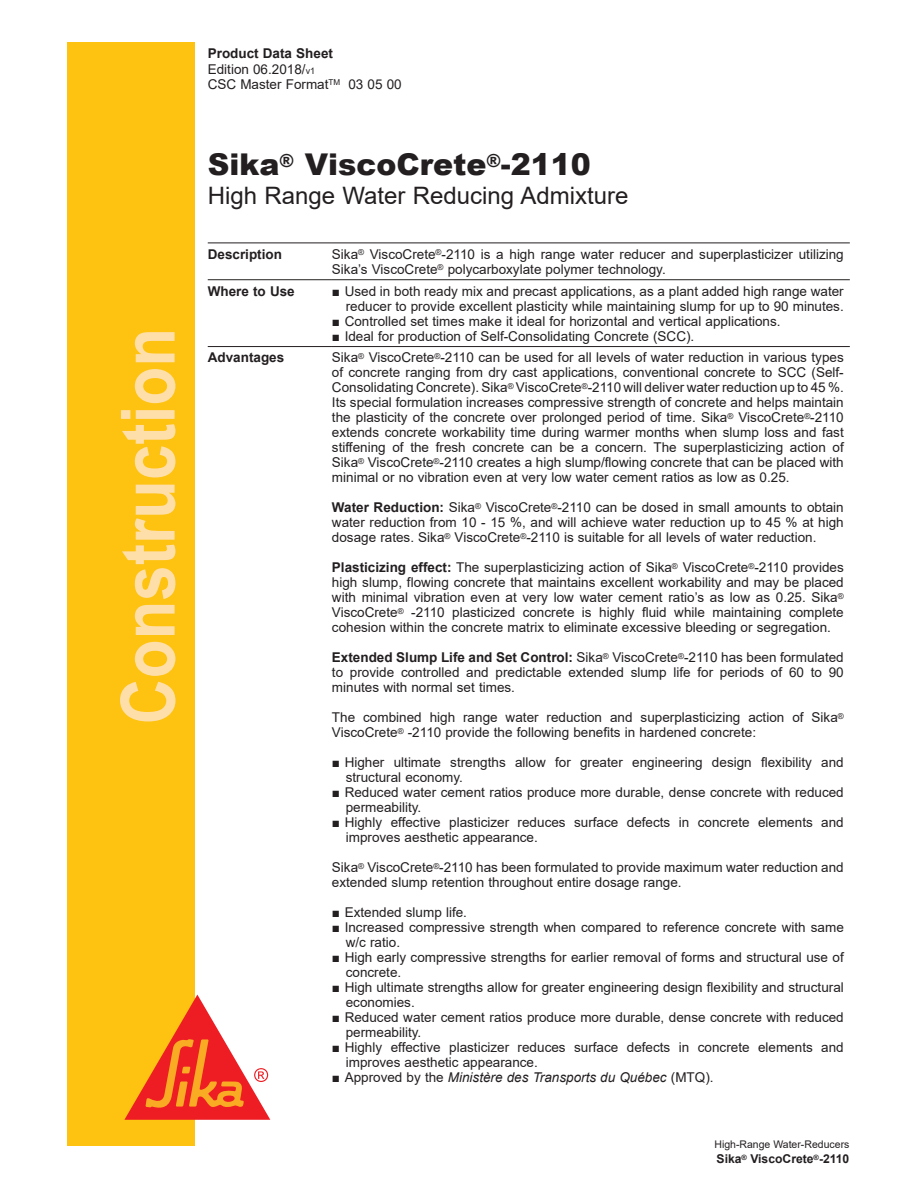
<style>
.page{position:relative;width:918px;height:1188px;background:#fff}
.page>*{position:absolute;margin:0;border:0;box-sizing:border-box;transform-origin:0 0}
.t1{font:700 75px "Arial";color:#fedfaa;scale:.85 1}
.TDS_-_Text{font:900 30px "Arial";color:#231f20}
.TDS_-_Text-2{font:24px "Arial";color:#231f20}
.TDS_-_Text-3{font:13.5px/15px "Arial";color:#231f20;text-align:justify}
.TDS_-_Text_-_Bullet{font:13.5px/15px "Arial";color:#231f20}
.TDS_-_Text_-_Bullet-2{font:italic 13.5px "Arial";color:#231f20}
.TDS_-_Title_Left{font:700 13.5px "Arial";color:#231f20}
.TDS_-_Text-4{font:700 13.5px "Arial";color:#231f20}
.t2{font:700 12.15px "Arial";color:#231f20}
.t3{font:10.5px "Arial";color:#231f20}
.s1{font-size:9px}
.s2{font-weight:700}
.s3{font-style:normal}
</style>
<div class="page">
<div style="left:68px;top:43px;width:127px;height:1103px;background:#fec210"></div>
<svg style="left:124px;top:995px;width:146px;height:125px"></svg>
<hr style="left:208px;top:243px;width:124px;height:1px;background:#231f20">
<hr style="left:332px;top:243px;width:518px;height:1px;background:#231f20">
<hr style="left:208px;top:279px;width:124px;height:1px;background:#231f20">
<hr style="left:332px;top:279px;width:518px;height:1px;background:#231f20">
<hr style="left:208px;top:346px;width:124px;height:1px;background:#231f20">
<hr style="left:332px;top:346px;width:518px;height:1px;background:#231f20">
<h1 class="t1" style="left:95px;top:724px;width:468px;rotate:-90deg">Construction</h1>
<p class="TDS_-_Text-4" style="left:208px;top:44px;width:127px">Product Data Sheet</p>
<p class="TDS_-_Text-3" style="left:208px;top:61px;width:109px">Edition 06.2018/<span class="s1">v1</span></p>
<p class="TDS_-_Text-3" style="left:208px;top:76px;width:196px">CSC Master Format<sup>TM</sup> 03 05 00</p>
<p class="TDS_-_Text" style="left:208px;top:142px;width:385px">Sika<sup>®</sup> ViscoCrete<sup>®</sup>-2110</p>
<p class="TDS_-_Text-2" style="left:208px;top:179px;width:422px">High Range Water Reducing Admixture</p>
<p class="TDS_-_Title_Left" style="left:208px;top:244px;width:76px">Description</p>
<p class="TDS_-_Text-3" style="left:332px;top:246px;width:513px">Sika<sup>®</sup> ViscoCrete<sup>®</sup>-2110 is a high range water reducer and superplasticizer utilizing<br>Sika’s ViscoCrete<sup>®</sup> polycarboxylate polymer technology.</p>
<p class="TDS_-_Title_Left" style="left:208px;top:281px;width:89px">Where to Use</p>
<p class="TDS_-_Text_-_Bullet" style="left:332px;top:283px;width:513px;text-align:right">■ Used in both ready mix and precast applications, as a plant added high range water reducer to provide excellent plasticity while maintaining slump for up to 90 minutes.</p>
<p class="TDS_-_Text_-_Bullet" style="left:332px;top:313px;width:450px">■ Controlled set times make it ideal for horizontal and vertical applications.</p>
<p class="TDS_-_Text_-_Bullet" style="left:332px;top:328px;width:364px">■ Ideal for production of Self-Consolidating Concrete (SCC).</p>
<p class="TDS_-_Title_Left" style="left:208px;top:348px;width:78px">Advantages</p>
<p class="TDS_-_Text-3" style="left:332px;top:350px;width:513px">Sika<sup>®</sup> ViscoCrete<sup>®</sup>-2110 can be used for all levels of water reduction in various types of concrete ranging from dry cast applications, conventional concrete to SCC (Self-Consolidating Concrete). Sika<sup>®</sup> ViscoCrete<sup>®</sup>-2110 will deliver water reduction up to 45 %.<br>Its special formulation increases compressive strength of concrete and helps maintain the plasticity of the concrete over prolonged period of time. Sika<sup>®</sup> ViscoCrete<sup>®</sup>-2110 extends concrete workability time during warmer months when slump loss and fast stiffening of the fresh concrete can be a concern. The superplasticizing action of Sika<sup>®</sup> ViscoCrete<sup>®</sup>-2110 creates a high slump/flowing concrete that can be placed with minimal or no vibration even at very low water cement ratios as low as 0.25.</p>
<p class="TDS_-_Text-3" style="left:332px;top:500px;width:513px"><span class="s2">Water Reduction:</span> Sika<sup>®</sup> ViscoCrete<sup>®</sup>-2110 can be dosed in small amounts to obtain water reduction from 10 - 15 %, and will achieve water reduction up to 45 % at high dosage rates. Sika<sup>®</sup> ViscoCrete<sup>®</sup>-2110 is suitable for all levels of water reduction.</p>
<p class="TDS_-_Text-3" style="left:332px;top:560px;width:513px"><span class="s2">Plasticizing effect:</span> The superplasticizing action of Sika<sup>®</sup> ViscoCrete<sup>®</sup>-2110 provides high slump, flowing concrete that maintains excellent workability and may be placed with minimal vibration even at very low water cement ratio’s as low as 0.25. Sika<sup>® </sup>ViscoCrete<sup>®</sup> -2110 plasticized concrete is highly fluid while maintaining complete cohesion within the concrete matrix to eliminate excessive bleeding or segregation.</p>
<p class="TDS_-_Text-3" style="left:332px;top:650px;width:513px"><span class="s2">Extended Slump Life and Set Control:</span> Sika<sup>®</sup> ViscoCrete<sup>®</sup>-2110 has been formulated to provide controlled and predictable extended slump life for periods of 60 to 90 minutes with normal set times.</p>
<p class="TDS_-_Text-3" style="left:332px;top:710px;width:513px">The combined high range water reduction and superplasticizing action of Sika<sup>®<br></sup>ViscoCrete<sup>®</sup> -2110 provide the following benefits in hardened concrete:</p>
<p class="TDS_-_Text_-_Bullet" style="left:346px;top:755px;width:500px;text-indent:-14px">■ Higher ultimate strengths allow for greater engineering design flexibility and structural economy.</p>
<p class="TDS_-_Text_-_Bullet" style="left:346px;top:785px;width:500px;text-indent:-14px">■ Reduced water cement ratios produce more durable, dense concrete with reduced permeability.</p>
<p class="TDS_-_Text_-_Bullet" style="left:346px;top:815px;width:500px;text-indent:-14px">■ Highly effective plasticizer reduces surface defects in concrete elements and improves aesthetic appearance.</p>
<p class="TDS_-_Text-3" style="left:332px;top:860px;width:513px">Sika<sup>®</sup> ViscoCrete<sup>®</sup>-2110 has been formulated to provide maximum water reduction and extended slump retention throughout entire dosage range.</p>
<p class="TDS_-_Text_-_Bullet" style="left:332px;top:905px;width:137px">■ Extended slump life.</p>
<p class="TDS_-_Text_-_Bullet" style="left:346px;top:920px;width:500px;text-indent:-14px">■ Increased compressive strength when compared to reference concrete with same w/c ratio.</p>
<p class="TDS_-_Text_-_Bullet" style="left:346px;top:950px;width:500px;text-indent:-14px">■ High early compressive strengths for earlier removal of forms and structural use of concrete.</p>
<p class="TDS_-_Text_-_Bullet" style="left:346px;top:980px;width:500px;text-indent:-14px">■ High ultimate strengths allow for greater engineering design flexibility and structural economies.</p>
<p class="TDS_-_Text_-_Bullet" style="left:346px;top:1010px;width:500px;text-indent:-14px">■ Reduced water cement ratios produce more durable, dense concrete with reduced permeability.</p>
<p class="TDS_-_Text_-_Bullet" style="left:346px;top:1040px;width:500px;text-indent:-14px">■ Highly effective plasticizer reduces surface defects in concrete elements and improves aesthetic appearance.</p>
<p class="TDS_-_Text_-_Bullet-2" style="left:332px;top:1069px;width:383px"><span class="s3">■ Approved by the</span> Ministère des Transports du Québec <span class="s3">(MTQ).</span></p>
<p class="t3" style="left:714px;top:1137px;width:136px">High-Range Water-Reducers</p>
<p class="t2" style="left:717px;top:1150px;width:134px">Sika<sup>®</sup> ViscoCrete<sup>®</sup>-2110</p>
</div>
